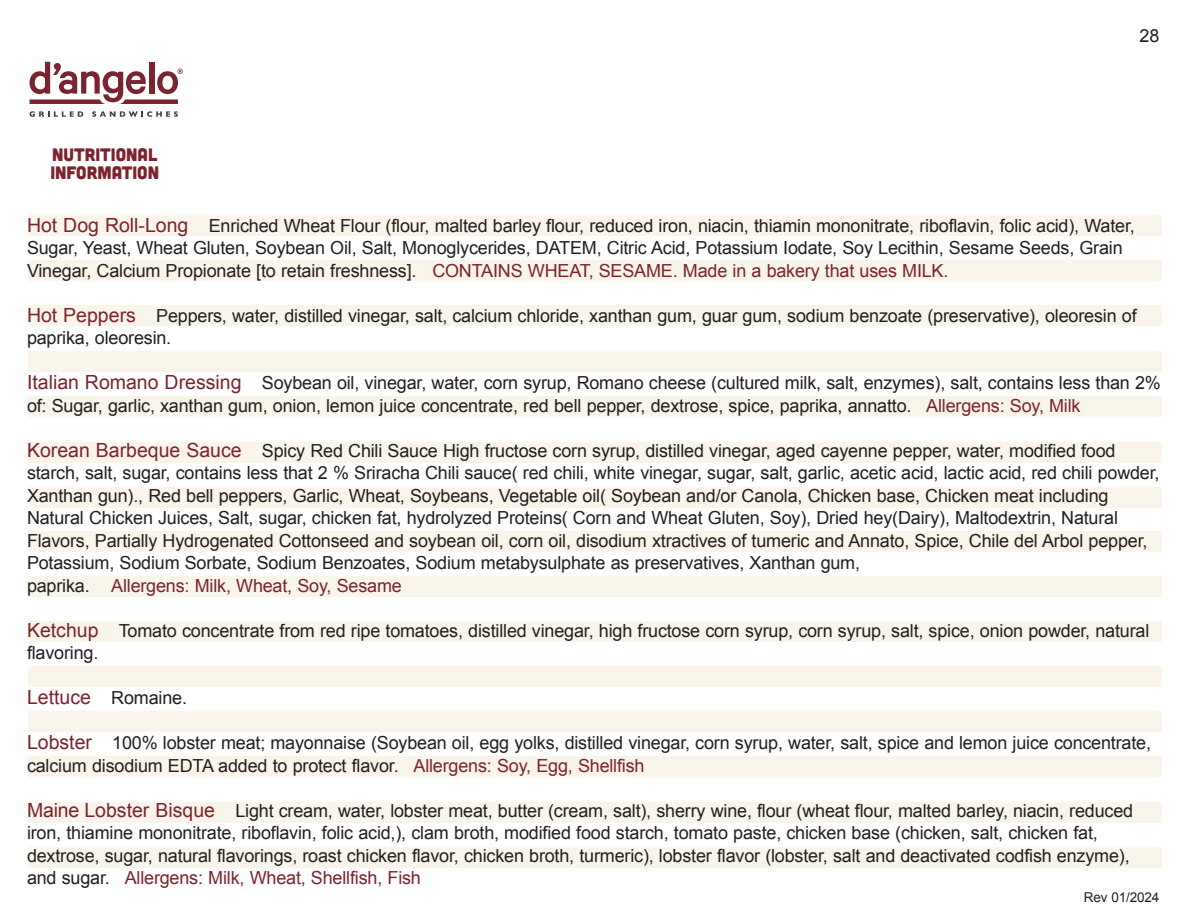
<style>
.page{position:relative;width:1188px;height:918px;background:#fff}
.page>*{position:absolute;margin:0;border:0;box-sizing:border-box;transform-origin:0 0}
.body_Copy{font:18px/22.5px "Arial";letter-spacing:-.01em;color:#231f20}
.body_Copy-2{font:18px "Arial";letter-spacing:-.01em;color:#7c232e}
.t1{font:18px/18px "Cubano";color:#7c232e}
.body_Copy-3{font:13.5px "Arial";letter-spacing:-.01em;color:#231f20}
.s1{font-size:19.5px;color:#7c232e}
.s2{color:#7c232e}
.s3{color:#231f20}
</style>
<div class="page">
<div style="left:28px;top:215px;width:1134px;height:20px;background:#f9f5ea"></div>
<div style="left:28px;top:260px;width:1134px;height:21px;background:#f9f5ea"></div>
<div style="left:28px;top:306px;width:1134px;height:20px;background:#f9f5ea"></div>
<div style="left:28px;top:351px;width:1134px;height:20px;background:#f9f5ea"></div>
<div style="left:28px;top:397px;width:1134px;height:20px;background:#f9f5ea"></div>
<div style="left:28px;top:442px;width:1134px;height:20px;background:#f9f5ea"></div>
<div style="left:28px;top:487px;width:1134px;height:21px;background:#f9f5ea"></div>
<div style="left:28px;top:531px;width:1134px;height:20px;background:#f9f5ea"></div>
<div style="left:28px;top:576px;width:1134px;height:21px;background:#f9f5ea"></div>
<div style="left:28px;top:622px;width:1134px;height:20px;background:#f9f5ea"></div>
<div style="left:28px;top:666px;width:1134px;height:20px;background:#f9f5ea"></div>
<div style="left:28px;top:711px;width:1134px;height:21px;background:#f9f5ea"></div>
<div style="left:28px;top:757px;width:1134px;height:20px;background:#f9f5ea"></div>
<div style="left:28px;top:802px;width:1134px;height:20px;background:#f9f5ea"></div>
<div style="left:28px;top:847px;width:1134px;height:21px;background:#f9f5ea"></div>
<svg style="left:30px;top:111px;width:53px;height:6px"></svg>
<svg style="left:92px;top:111px;width:86px;height:6px"></svg>
<svg style="left:30px;top:62px;width:153px;height:42px"></svg>
<p class="t1" style="left:50px;top:145px;width:110px">NUTRITIONAL<br>INFORMATION</p>
<p class="body_Copy" style="left:1140px;top:24px;width:21px">28</p>
<p class="body_Copy" style="left:27px;top:215px;width:1109px"><span class="s1">Hot Dog Roll-Long</span> Enriched Wheat Flour (flour, malted barley flour, reduced iron, niacin, thiamin mononitrate, riboflavin, folic acid), Water,<br>Sugar, Yeast, Wheat Gluten, Soybean Oil, Salt, Monoglycerides, DATEM, Citric Acid, Potassium Iodate, Soy Lecithin, Sesame Seeds, Grain<br>Vinegar, Calcium Propionate [to retain freshness]. <span class="s2">CONTAINS WHEAT, SESAME. Made in a bakery that uses MILK.</span></p>
<p class="body_Copy" style="left:27px;top:305px;width:1111px"><span class="s1">Hot Peppers</span> Peppers, water, distilled vinegar, salt, calcium chloride, xanthan gum, guar gum, sodium benzoate (preservative), oleoresin of paprika, oleoresin.</p>
<p class="body_Copy" style="left:27px;top:372px;width:1135px"><span class="s1">Italian Romano Dressing</span> Soybean oil, vinegar, water, corn syrup, Romano cheese (cultured milk, salt, enzymes), salt, contains less than 2% of: Sugar, garlic, xanthan gum, onion, lemon juice concentrate, red bell pepper, dextrose, spice, paprika, annatto. <span class="s2">Allergens: Soy, Milk</span></p>
<p class="body_Copy" style="left:27px;top:440px;width:1134px"><span class="s1">Korean Barbeque Sauce</span> Spicy Red Chili Sauce High fructose corn syrup, distilled vinegar, aged cayenne pepper, water, modified food starch, salt, sugar, contains less that 2 % Sriracha Chili sauce( red chili, white vinegar, sugar, salt, garlic, acetic acid, lactic acid, red chili powder, Xanthan gun)., Red bell peppers, Garlic, Wheat, Soybeans, Vegetable oil( Soybean and/or Canola, Chicken base, Chicken meat including Natural Chicken Juices, Salt, sugar, chicken fat, hydrolyzed Proteins( Corn and Wheat Gluten, Soy), Dried hey(Dairy), Maltodextrin, Natural Flavors, Partially Hydrogenated Cottonseed and soybean oil, corn oil, disodium xtractives of tumeric and Annato, Spice, Chile del Arbol pepper, Potassium, Sodium Sorbate, Sodium Benzoates, Sodium metabysulphate as preservatives, Xanthan gum,</p>
<p class="body_Copy-2" style="left:27px;top:574px;width:376px"><span class="s3">paprika.</span> Allergens: Milk, Wheat, Soy, Sesame</p>
<p class="body_Copy" style="left:27px;top:620px;width:1124px"><span class="s1">Ketchup</span> Tomato concentrate from red ripe tomatoes, distilled vinegar, high fructose corn syrup, corn syrup, salt, spice, onion powder, natural flavoring.</p>
<p class="body_Copy" style="left:27px;top:687px;width:162px"><span class="s1">Lettuce</span> Romaine.</p>
<p class="body_Copy" style="left:27px;top:732px;width:1126px"><span class="s1">Lobster</span> 100% lobster meat; mayonnaise (Soybean oil, egg yolks, distilled vinegar, corn syrup, water, salt, spice and lemon juice concentrate, calcium disodium EDTA added to protect flavor. <span class="s2">Allergens: Soy, Egg, Shellfish</span></p>
<p class="body_Copy" style="left:27px;top:800px;width:1108px"><span class="s1">Maine Lobster Bisque</span> Light cream, water, lobster meat, butter (cream, salt), sherry wine, flour (wheat flour, malted barley, niacin, reduced iron, thiamine mononitrate, riboflavin, folic acid,), clam broth, modified food starch, tomato paste, chicken base (chicken, salt, chicken fat, dextrose, sugar, natural flavorings, roast chicken flavor, chicken broth, turmeric), lobster flavor (lobster, salt and deactivated codfish enzyme), and sugar. <span class="s2">Allergens: Milk, Wheat, Shellfish, Fish</span></p>
<p class="body_Copy-3" style="left:1084px;top:889px;width:77px">Rev 01/2024</p>
</div>
